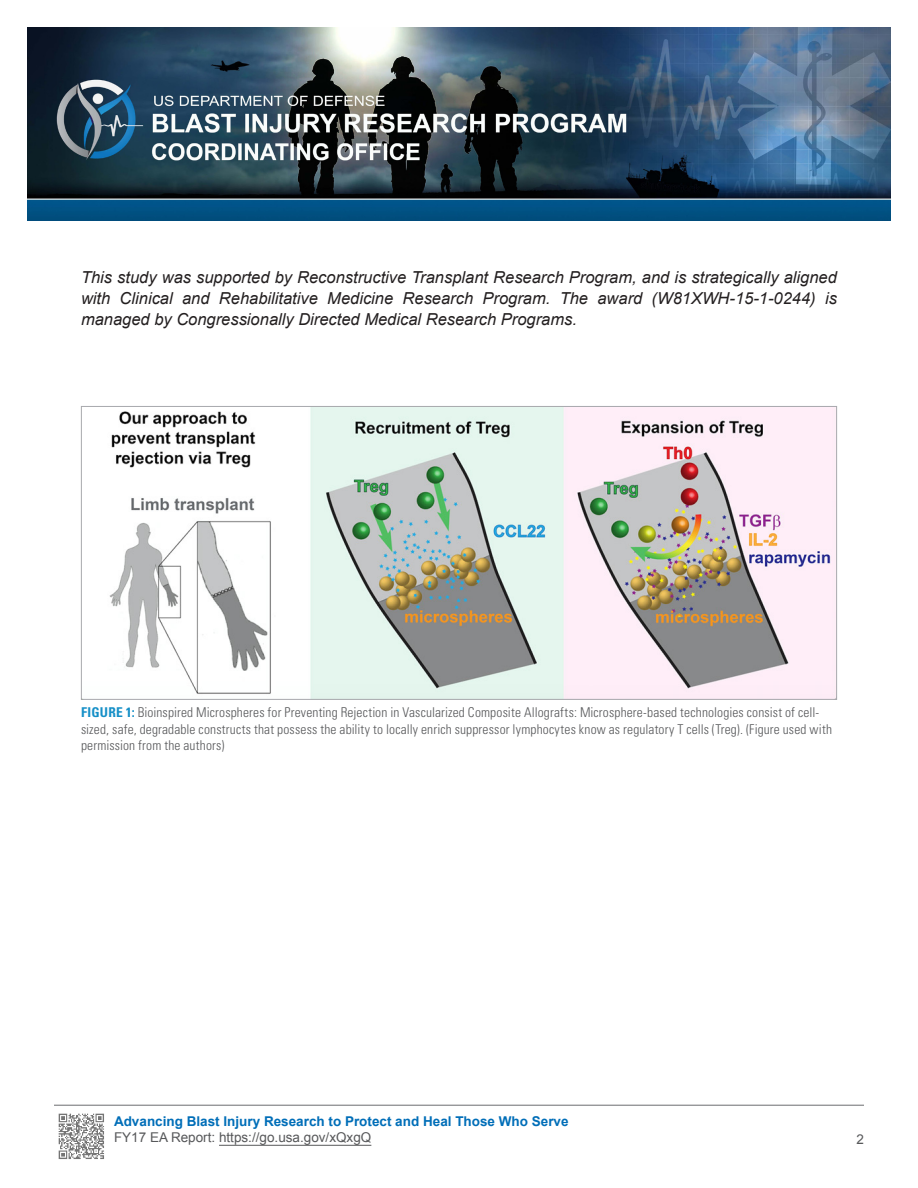
<style>
.page{position:relative;width:918px;height:1188px;background:#fff}
.page>*{position:absolute;margin:0;border:0;box-sizing:border-box;transform-origin:0 0}
.t1{font:italic 16.5px/21px "Arial";color:#231f20;text-align:justify}
.Figure_Notes{font:300 condensed 13.5px/16.5px "Univers LT Std";letter-spacing:.01em;color:#57585a}
.t2{font:700 13.5px "Arial";color:#006eb8}
.t3{font:13.5px "Arial";color:#57585a}
.s1{font-weight:700;color:#158fc7}
</style>
<div class="page">
<img style="left:27px;top:27px;width:864px;height:193px">
<hr style="left:219px;top:1145px;width:152px;height:1px;background:#57585a">
<img style="left:58px;top:1113px;width:46px;height:46px">
<hr style="left:54px;top:1105px;width:810px;height:1px;background:#6c6d70">
<img style="left:109px;top:408px;width:726px;height:290px">
<p class="t1" style="left:81px;top:267px;width:758px">This study was supported by Reconstructive Transplant Research Program, and is strategically aligned with Clinical and Rehabilitative Medicine Research Program. The award (W81XWH-15-1-0244) is managed by Congressionally Directed Medical Research Programs.</p>
<p class="Figure_Notes" style="left:81px;top:704px;width:753px"><span class="s1">FIGURE 1:</span> Bioinspired Microspheres for Preventing Rejection in Vascularized Composite Allografts: Microsphere-based technologies consist of cell&shy;sized, safe, degradable constructs that possess the ability to locally enrich suppressor lymphocytes know as regulatory T cells (Treg). (Figure used with permission from the authors)</p>
<p class="t2" style="left:114px;top:1112px;width:456px">Advancing Blast Injury Research to Protect and Heal Those Who Serve</p>
<p class="t3" style="left:114px;top:1129px;width:259px">FY17 EA Report: https://go.usa.gov/xQxgQ</p>
<p class="t3" style="left:856px;top:1130px;width:9px">2</p>
</div>
